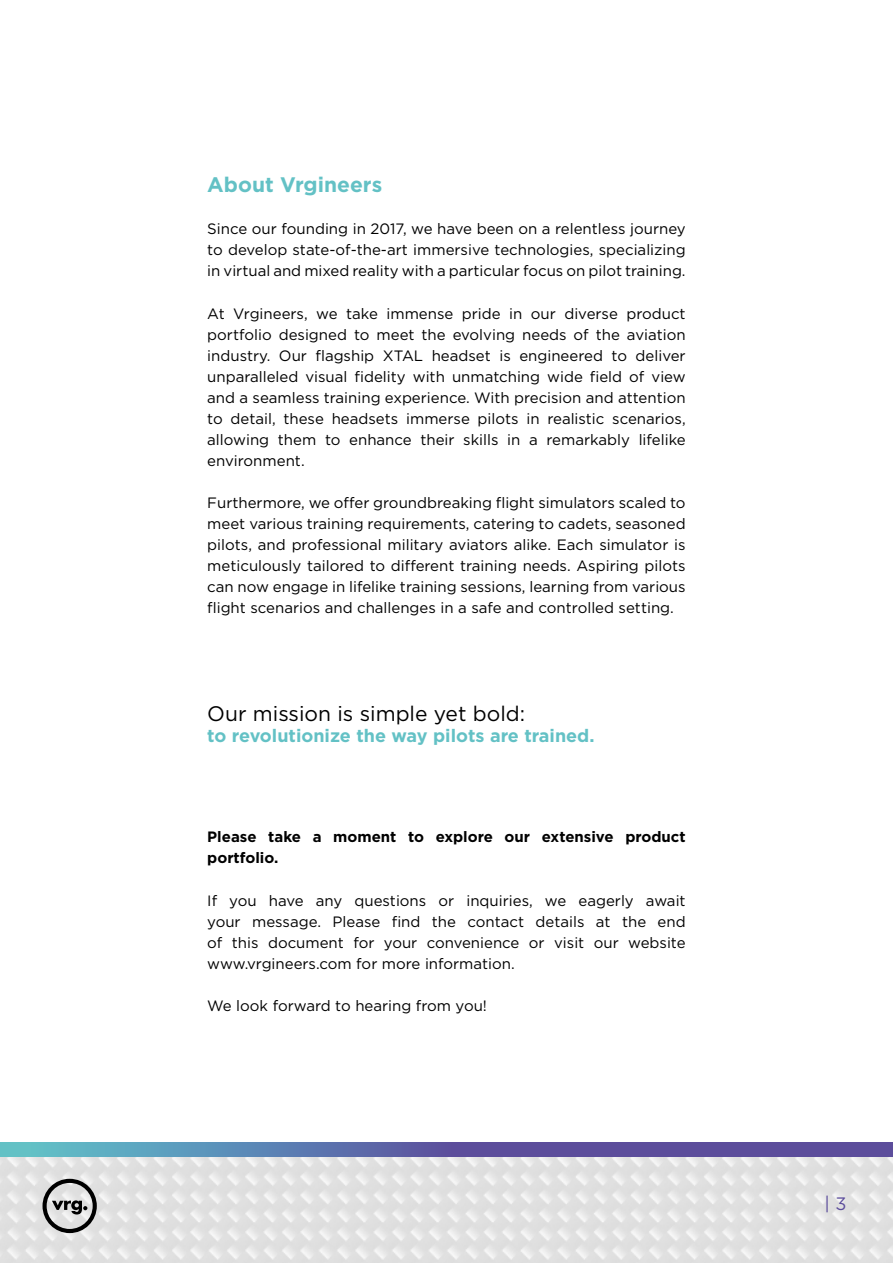
<style>
.page{position:relative;width:893px;height:1263px;background:#fff}
.page>*{position:absolute;margin:0;border:0;box-sizing:border-box;transform-origin:0 0}
.bulet_2{font:21px "Gotham Book CE";color:#000}
.bulet_2-2{font:700 21px "Gotham Bold CE";color:#63c1c5}
.bulet_2-3{font:700 18px "Gotham Bold CE";color:#63c1c5}
.t1{font:18px "Gotham";color:#5c4d9c}
.bulet_2-4{font:15px/21px "Gotham Book CE";color:#000;text-align:justify}
.bulet_2-5{font:700 15px/21px "Gotham Bold CE";color:#000}
</style>
<div class="page">
<img style="left:0;top:1157px;width:893px;height:106px">
<svg style="left:0;top:1142px;width:893px;height:15px;background:#5c6da8"></svg>
<svg style="left:43px;top:1179px;width:54px;height:54px;background:#a0a0a0"></svg>
<p class="bulet_2-2" style="left:207px;top:172px;width:176px">About Vrgineers</p>
<p class="bulet_2-4" style="left:207px;top:219px;width:480px">Since our founding in 2017, we have been on a relentless journey to develop state-of-the-art immersive technologies, specializing in virtual and mixed reality with a particular focus on pilot training.</p>
<p class="bulet_2-4" style="left:207px;top:303px;width:480px">At Vrgineers, we take immense pride in our diverse product portfolio designed to meet the evolving needs of the aviation industry. Our flagship XTAL headset is engineered to deliver unparalleled visual fidelity with unmatching wide field of view and a seamless training experience. With precision and attention to detail, these headsets immerse pilots in realistic scenarios, allowing them to enhance their skills in a remarkably lifelike environment.</p>
<p class="bulet_2-4" style="left:207px;top:492px;width:480px">Furthermore, we offer groundbreaking flight simulators scaled to meet various training requirements, catering to cadets, seasoned pilots, and professional military aviators alike. Each simulator is meticulously tailored to different training needs. Aspiring pilots can now engage in lifelike training sessions, learning from various flight scenarios and challenges in a safe and controlled setting.</p>
<p class="bulet_2" style="left:207px;top:701px;width:319px">Our mission is simple yet bold:</p>
<p class="bulet_2-3" style="left:207px;top:725px;width:389px">to revolutionize the way pilots are trained.</p>
<p class="bulet_2-5" style="left:207px;top:827px;width:480px">Please take a moment to explore our extensive product portfolio.</p>
<p class="bulet_2-4" style="left:207px;top:890px;width:480px">If you have any questions or inquiries, we eagerly await your message. Please find the contact details at the end of this document for your convenience or visit our website www.vrgineers.com for more information.</p>
<p class="bulet_2-4" style="left:207px;top:995px;width:281px">We look forward to hearing from you!</p>
<p class="t1" style="left:824px;top:1191px;width:23px">| 3</p>
</div>
